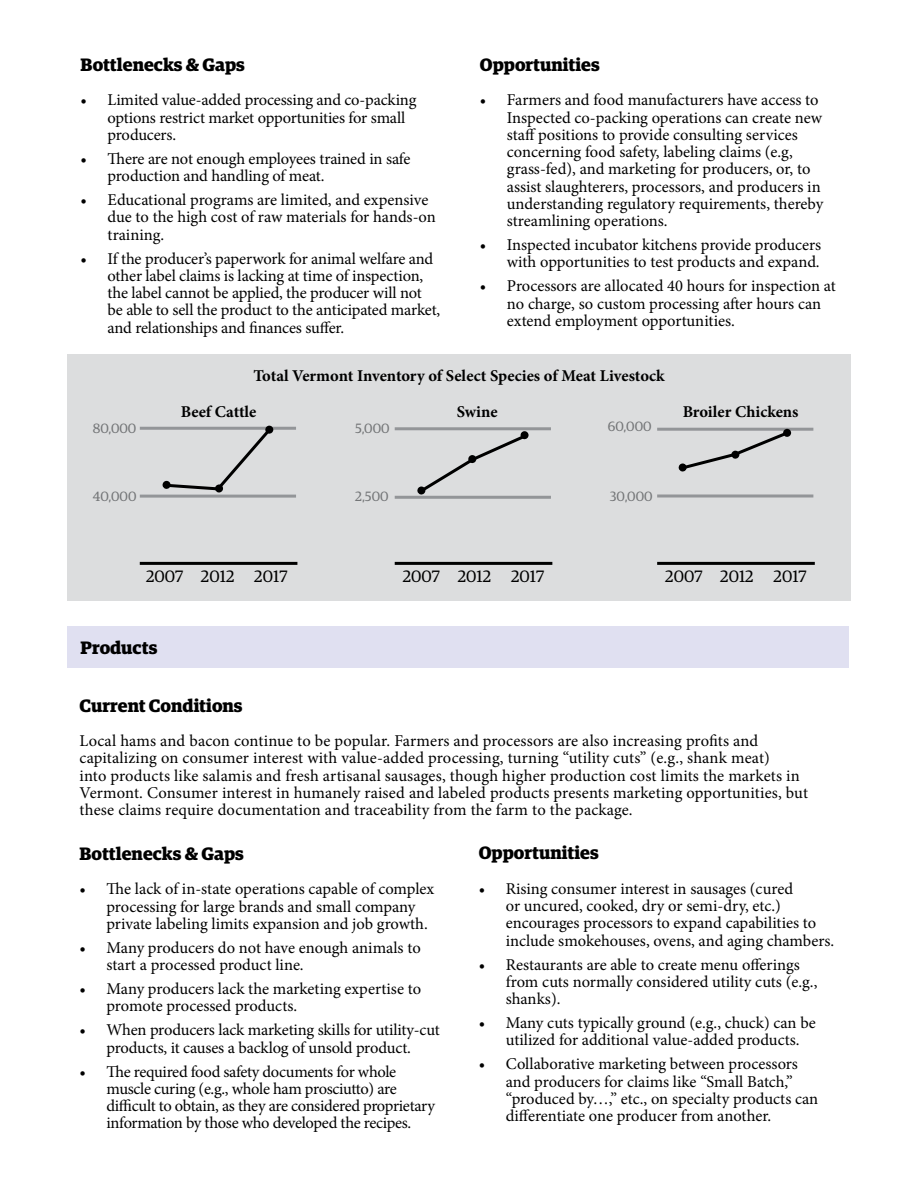
<style>
.page{position:relative;width:918px;height:1188px;background:#fff}
.page>*{position:absolute;margin:0;border:0;box-sizing:border-box;transform-origin:0 0}
.t1{font:700 18px "Guardian Egyp";color:#000}
.t2{font:16.5px/17.2px "Minion Pro";letter-spacing:-.005em;color:#000}
.t3{font:700 16.5px/36px "Minion Pro";color:#000}
.t4{font:16.5px "Guardian Egyp";color:#000}
.t5{font:13.5px "Guardian Egyp";color:#737577}
</style>
<div class="page">
<div style="left:67px;top:627px;width:781px;height:41px;background:#e0e0f1"></div>
<div style="left:67px;top:355px;width:784px;height:246px;background:#dcddde"></div>
<svg style="left:418px;top:436px;width:104px;height:58px"></svg>
<div style="left:417px;top:487px;width:8px;height:8px;background:#000;border-radius:50%"></div>
<div style="left:468px;top:455px;width:8px;height:8px;background:#000;border-radius:50%"></div>
<div style="left:520px;top:431px;width:9px;height:9px;background:#000;border-radius:50%"></div>
<hr style="left:395px;top:562px;width:157px;height:3px;background:#000">
<hr style="left:395px;top:496px;width:156px;height:3px;background:#939598">
<hr style="left:395px;top:427px;width:156px;height:3px;background:#939598">
<hr style="left:140px;top:562px;width:157px;height:3px;background:#000">
<hr style="left:140px;top:495px;width:156px;height:3px;background:#939598">
<hr style="left:140px;top:427px;width:156px;height:3px;background:#939598">
<svg style="left:163px;top:425px;width:111px;height:68px"></svg>
<div style="left:265px;top:426px;width:8px;height:8px;background:#000;border-radius:50%"></div>
<svg style="left:679px;top:433px;width:111px;height:36px"></svg>
<div style="left:678px;top:464px;width:9px;height:8px;background:#000;border-radius:50%"></div>
<div style="left:731px;top:451px;width:8px;height:8px;background:#000;border-radius:50%"></div>
<hr style="left:657px;top:562px;width:158px;height:3px;background:#000">
<hr style="left:657px;top:495px;width:156px;height:3px;background:#939598">
<hr style="left:657px;top:428px;width:156px;height:3px;background:#939598">
<div style="left:783px;top:429px;width:8px;height:8px;background:#000;border-radius:50%"></div>
<p class="t1" style="left:81px;top:51px;width:166px">Bottlenecks &amp; Gaps</p>
<p class="t2" style="left:108px;top:92px;width:310px;text-indent:-27px">• Limited value-added processing and co-packing options restrict market opportunities for small producers.</p>
<p class="t2" style="left:108px;top:150px;width:304px;text-indent:-27px">• There are not enough employees trained in safe production and handling of meat.</p>
<p class="t2" style="left:108px;top:191px;width:330px;text-indent:-27px">• Educational programs are limited, and expensive due to the high cost of raw materials for hands-on training.</p>
<p class="t2" style="left:108px;top:250px;width:334px;text-indent:-27px">• If the producer’s paperwork for animal welfare and other label claims is lacking at time of inspection, the label cannot be applied, the producer will not be able to sell the product to the anticipated market, and relationships and finances suffer.</p>
<p class="t1" style="left:480px;top:51px;width:121px">Opportunities</p>
<p class="t2" style="left:507px;top:92px;width:318px;text-indent:-27px">• Farmers and food manufacturers have access to Inspected co-packing operations can create new staff positions to provide consulting services concerning food safety, labeling claims (e.g, grass-fed), and marketing for producers, or, to assist slaughterers, processors, and producers in understanding regulatory requirements, thereby streamlining operations.</p>
<p class="t2" style="left:480px;top:236px;width:343px;text-align:right">• Inspected incubator kitchens provide producers with opportunities to test products and expand.</p>
<p class="t2" style="left:507px;top:278px;width:331px;text-indent:-27px">• Processors are allocated 40 hours for inspection at no charge, so custom processing after hours can extend employment opportunities.</p>
<p class="t3" style="left:181px;top:358px;width:485px;text-indent:73px">Total Vermont Inventory of Select Species of Meat Livestock<br>Beef Cattle</p>
<p class="t3" style="left:457px;top:394px;width:42px">Swine</p>
<p class="t3" style="left:683px;top:394px;width:117px">Broiler Chickens</p>
<p class="t5" style="left:93px;top:419px;width:45px">80,000</p>
<p class="t5" style="left:355px;top:419px;width:36px">5,000</p>
<p class="t5" style="left:608px;top:417px;width:45px">60,000</p>
<p class="t5" style="left:93px;top:487px;width:45px">40,000</p>
<p class="t5" style="left:610px;top:487px;width:44px">30,000</p>
<p class="t5" style="left:355px;top:487px;width:35px">2,500</p>
<p class="t4" style="left:146px;top:565px;width:143px">2007 2012 2017</p>
<p class="t4" style="left:403px;top:565px;width:143px">2007 2012 2017</p>
<p class="t4" style="left:665px;top:565px;width:143px">2007 2012 2017</p>
<p class="t1" style="left:81px;top:634px;width:78px">Products</p>
<p class="t1" style="left:80px;top:691px;width:165px">Current Conditions</p>
<p class="t2" style="left:80px;top:732px;width:730px">Local hams and bacon continue to be popular. Farmers and processors are also increasing profits and capitalizing on consumer interest with value-added processing, turning “utility cuts” (e.g., shank meat)<br>into products like salamis and fresh artisanal sausages, though higher production cost limits the markets in Vermont. Consumer interest in humanely raised and labeled products presents marketing opportunities, but these claims require documentation and traceability from the farm to the package.</p>
<p class="t1" style="left:80px;top:840px;width:166px">Bottlenecks &amp; Gaps</p>
<p class="t2" style="left:107px;top:881px;width:329px;text-indent:-27px">• The lack of in-state operations capable of complex processing for large brands and small company private labeling limits expansion and job growth.</p>
<p class="t2" style="left:107px;top:939px;width:316px;text-indent:-27px">• Many producers do not have enough animals to start a processed product line.</p>
<p class="t2" style="left:107px;top:980px;width:316px;text-indent:-27px">• Many producers lack the marketing expertise to promote processed products.</p>
<p class="t2" style="left:80px;top:1022px;width:362px;text-align:center">• When producers lack marketing skills for utility-cut products, it causes a backlog of unsold product.</p>
<p class="t2" style="left:107px;top:1063px;width:330px;text-indent:-27px">• The required food safety documents for whole muscle curing (e.g., whole ham prosciutto) are difficult to obtain, as they are considered proprietary information by those who developed the recipes.</p>
<p class="t1" style="left:479px;top:839px;width:121px">Opportunities</p>
<p class="t2" style="left:506px;top:880px;width:330px;text-indent:-27px">• Rising consumer interest in sausages (cured<br>or uncured, cooked, dry or semi-dry, etc.) encourages processors to expand capabilities to include smokehouses, ovens, and aging chambers.</p>
<p class="t2" style="left:506px;top:956px;width:313px;text-indent:-27px">• Restaurants are able to create menu offerings from cuts normally considered utility cuts (e.g., shanks).</p>
<p class="t2" style="left:506px;top:1014px;width:312px;text-indent:-27px">• Many cuts typically ground (e.g., chuck) can be utilized for additional value-added products.</p>
<p class="t2" style="left:506px;top:1056px;width:314px;text-indent:-27px">• Collaborative marketing between processors and producers for claims like “Small Batch,” “produced by…,” etc., on specialty products can differentiate one producer from another.</p>
</div>
